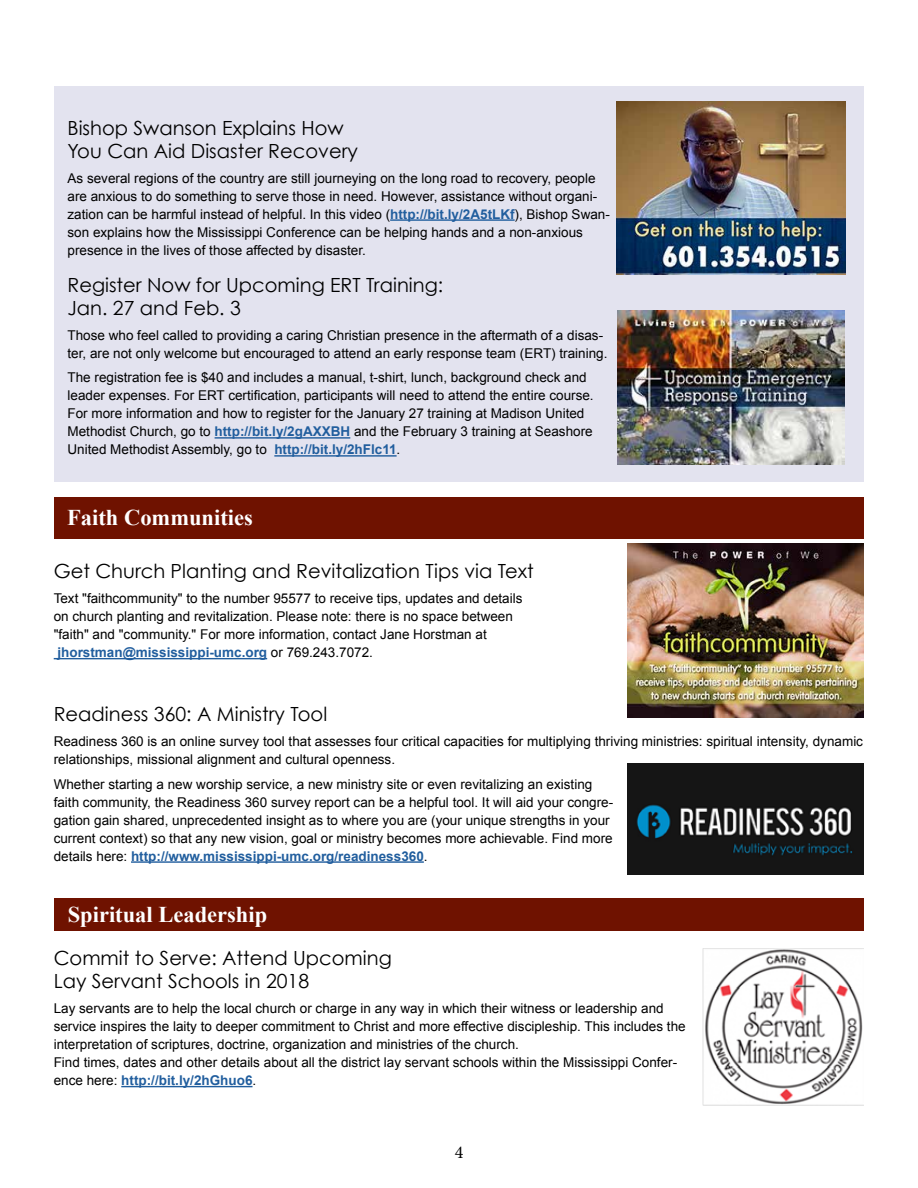
<style>
.page{position:relative;width:918px;height:1188px;background:#fff}
.page>*{position:absolute;margin:0;border:0;box-sizing:border-box;transform-origin:0 0}
.t1{font:700 22.5px "Times New Roman";color:#fff}
.t2{font:19.5px/23.4px "Century Gothic";color:#000}
.t3{font:18px "Minion Pro";color:#000}
.t4{font:13.5px/18px "Arial";color:#000}
.s1{font-weight:700;color:#215e9e}
</style>
<div class="page">
<div style="left:54px;top:86px;width:810px;height:396px;background:#e3e3ef"></div>
<hr style="left:390px;top:219px;width:125px;height:2px;background:#215e9e">
<hr style="left:215px;top:437px;width:135px;height:2px;background:#215e9e">
<hr style="left:274px;top:455px;width:123px;height:2px;background:#215e9e">
<img style="left:617px;top:102px;width:228px;height:172px">
<img style="left:618px;top:310px;width:226px;height:155px">
<div style="left:54px;top:497px;width:810px;height:42px;background:#6f1200"></div>
<hr style="left:54px;top:658px;width:213px;height:1px;background:#215e9e">
<hr style="left:131px;top:861px;width:293px;height:2px;background:#215e9e">
<img style="left:628px;top:763px;width:236px;height:112px">
<img style="left:702px;top:948px;width:162px;height:158px">
<hr style="left:121px;top:1086px;width:132px;height:1px;background:#215e9e">
<div style="left:54px;top:899px;width:810px;height:32px;background:#6f1200"></div>
<img style="left:628px;top:543px;width:236px;height:174px">
<h2 class="t2" style="left:68px;top:115px;width:292px">Bishop Swanson Explains How<br>You Can Aid Disaster Recovery</h2>
<p class="t4" style="left:68px;top:169px;width:544px">As several regions of the country are still journeying on the long road to recovery, people are anxious to do something to serve those in need. However, assistance without organi&shy;zation can be harmful instead of helpful. In this video (<span class="s1">http://bit.ly/2A5tLKf</span>), Bishop Swan&shy;son explains how the Mississippi Conference can be helping hands and a non-anxious presence in the lives of those affected by disaster.</p>
<h2 class="t2" style="left:68px;top:273px;width:377px">Register Now for Upcoming ERT Training:<br>Jan. 27 and Feb. 3</h2>
<p class="t4" style="left:68px;top:326px;width:542px">Those who feel called to providing a caring Christian presence in the aftermath of a disas&shy;ter, are not only welcome but encouraged to attend an early response team (ERT) training.</p>
<p class="t4" style="left:68px;top:369px;width:528px">The registration fee is $40 and includes a manual, t-shirt, lunch, background check and leader expenses. For ERT certification, participants will need to attend the entire course.<br>For more information and how to register for the January 27 training at Madison United Methodist Church, go to <span class="s1">http://bit.ly/2gAXXBH</span> and the February 3 training at Seashore United Methodist Assembly, go to <span class="s1">http://bit.ly/2hFlc11</span>.</p>
<h1 class="t1" style="left:67px;top:502px;width:187px">Faith Communities</h1>
<h2 class="t2" style="left:54px;top:559px;width:482px">Get Church Planting and Revitalization Tips via Text</h2>
<p class="t4" style="left:54px;top:590px;width:470px">Text "faithcommunity" to the number 95577 to receive tips, updates and details on church planting and revitalization. Please note: there is no space between "faith" and "community." For more information, contact Jane Horstman at <span class="s1">jhorstman@mississippi-umc.org</span> or 769.243.7072.</p>
<h2 class="t2" style="left:54px;top:702px;width:275px">Readiness 360: A Ministry Tool</h2>
<p class="t4" style="left:54px;top:732px;width:811px">Readiness 360 is an online survey tool that assesses four critical capacities for multiplying thriving ministries: spiritual intensity, dynamic relationships, missional alignment and cultural openness.</p>
<p class="t4" style="left:54px;top:775px;width:561px">Whether starting a new worship service, a new ministry site or even revitalizing an existing faith community, the Readiness 360 survey report can be a helpful tool. It will aid your congre&shy;gation gain shared, unprecedented insight as to where you are (your unique strengths in your current context) so that any new vision, goal or ministry becomes more achievable. Find more details here: <span class="s1">http://www.mississippi-umc.org/readiness360</span>.</p>
<h1 class="t1" style="left:68px;top:899px;width:201px">Spiritual Leadership</h1>
<h2 class="t2" style="left:54px;top:946px;width:340px">Commit to Serve: Attend Upcoming<br>Lay Servant Schools in 2018</h2>
<p class="t4" style="left:54px;top:1000px;width:634px">Lay servants are to help the local church or charge in any way in which their witness or leadership and service inspires the laity to deeper commitment to Christ and more effective discipleship. This includes the interpretation of scriptures, doctrine, organization and ministries of the church.<br>Find times, dates and other details about all the district lay servant schools within the Mississippi Confer&shy;ence here: <span class="s1">http://bit.ly/2hGhuo6</span>.</p>
<h3 class="t3" style="left:455px;top:1140px;width:10px">4</h3>
</div>
